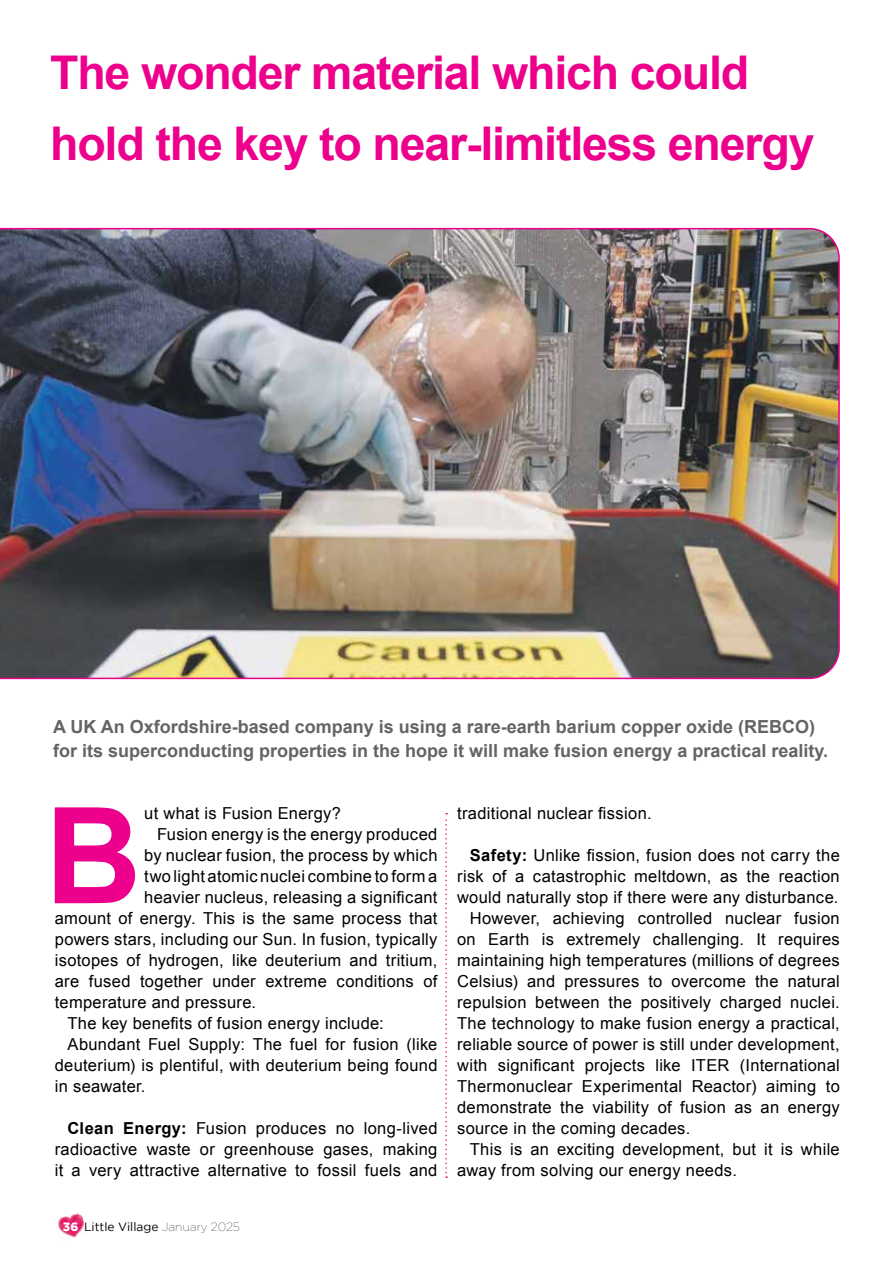
<style>
.page{position:relative;width:893px;height:1263px;background:#fff}
.page>*{position:absolute;margin:0;border:0;box-sizing:border-box;transform-origin:0 0}
.t1{font:700 133.8px "Arial";color:#ec008c}
.t2{font:700 46.5px/70.5px "Arial";letter-spacing:-.025em;color:#ec008c}
.t3{font:700 18px/24px "Arial";color:#636466}
.t4{font:16.5px/21px "Arial";letter-spacing:.02em;color:#000;text-align:justify}
.t5{font:12px "Gotham";color:#000}
.s1{font-weight:700}
.s2{font-weight:900;color:#fff}
.s3{font-weight:100}
</style>
<div class="page">
<img style="left:58px;top:1213px;width:26px;height:25px">
<svg style="left:445px;top:813px;width:2px;height:365px"></svg>
<img style="left:0;top:228px;width:840px;height:451px">
<h2 class="t2" style="left:50px;top:39px;width:766px">The wonder material which could hold the key to near-limitless energy</h2>
<p class="t3" style="left:53px;top:715px;width:776px">A UK An Oxfordshire-based company is using a rare-earth barium copper oxide (REBCO) for its superconducting properties in the hope it will make fusion energy a practical reality.</p>
<h1 class="t1" style="left:45px;top:768px;width:98px">B</h1>
<p class="t4" style="left:144px;top:803px;width:198px">ut what is Fusion Energy?</p>
<p class="t4" style="left:157px;top:824px;width:282px">Fusion energy is the energy produced</p>
<p class="t4" style="left:144px;top:845px;width:295px">by nuclear fusion, the process by which</p>
<p class="t4" style="left:144px;top:866px;width:295px">two light atomic nuclei combine to form a</p>
<p class="t4" style="left:144px;top:887px;width:295px">heavier nucleus, releasing a significant</p>
<p class="t4" style="left:55px;top:908px;width:384px">amount of energy. This is the same process that</p>
<p class="t4" style="left:55px;top:929px;width:384px">powers stars, including our Sun. In fusion, typically</p>
<p class="t4" style="left:55px;top:950px;width:384px">isotopes of hydrogen, like deuterium and tritium,</p>
<p class="t4" style="left:55px;top:971px;width:384px">are fused together under extreme conditions of</p>
<p class="t4" style="left:55px;top:992px;width:203px">temperature and pressure.</p>
<p class="t4" style="left:68px;top:1013px;width:318px">The key benefits of fusion energy include:</p>
<p class="t4" style="left:68px;top:1034px;width:371px">Abundant Fuel Supply: The fuel for fusion (like</p>
<p class="t4" style="left:55px;top:1055px;width:384px">deuterium) is plentiful, with deuterium being found</p>
<p class="t4" style="left:55px;top:1076px;width:92px">in seawater.</p>
<p class="t4" style="left:55px;top:1118px;width:384px;text-indent:13px"><span class="s1">Clean Energy:</span> Fusion produces no long-lived radioactive waste or greenhouse gases, making it a very attractive alternative to fossil fuels and</p>
<p class="t5" style="left:63px;top:1220px;width:179px"><span class="s2">36</span> Little Village <span class="s3">January 2025</span></p>
<p class="t4" style="left:457px;top:803px;width:196px">traditional nuclear fission.</p>
<p class="t4" style="left:470px;top:845px;width:371px"><span class="s1">Safety:</span> Unlike fission, fusion does not carry the</p>
<p class="t4" style="left:457px;top:866px;width:384px">risk of a catastrophic meltdown, as the reaction</p>
<p class="t4" style="left:457px;top:887px;width:383px">would naturally stop if there were any disturbance.</p>
<p class="t4" style="left:470px;top:908px;width:371px">However, achieving controlled nuclear fusion</p>
<p class="t4" style="left:457px;top:929px;width:384px">on Earth is extremely challenging. It requires</p>
<p class="t4" style="left:457px;top:950px;width:384px">maintaining high temperatures (millions of degrees</p>
<p class="t4" style="left:457px;top:971px;width:384px">Celsius) and pressures to overcome the natural</p>
<p class="t4" style="left:457px;top:992px;width:384px">repulsion between the positively charged nuclei.</p>
<p class="t4" style="left:457px;top:1013px;width:384px">The technology to make fusion energy a practical,</p>
<p class="t4" style="left:457px;top:1034px;width:384px">reliable source of power is still under development,</p>
<p class="t4" style="left:457px;top:1055px;width:384px">with significant projects like ITER (International</p>
<p class="t4" style="left:457px;top:1076px;width:384px">Thermonuclear Experimental Reactor) aiming to</p>
<p class="t4" style="left:457px;top:1097px;width:384px">demonstrate the viability of fusion as an energy</p>
<p class="t4" style="left:457px;top:1118px;width:235px">source in the coming decades.</p>
<p class="t4" style="left:470px;top:1139px;width:371px">This is an exciting development, but it is while</p>
<p class="t4" style="left:457px;top:1160px;width:281px">away from solving our energy needs.</p>
</div>
